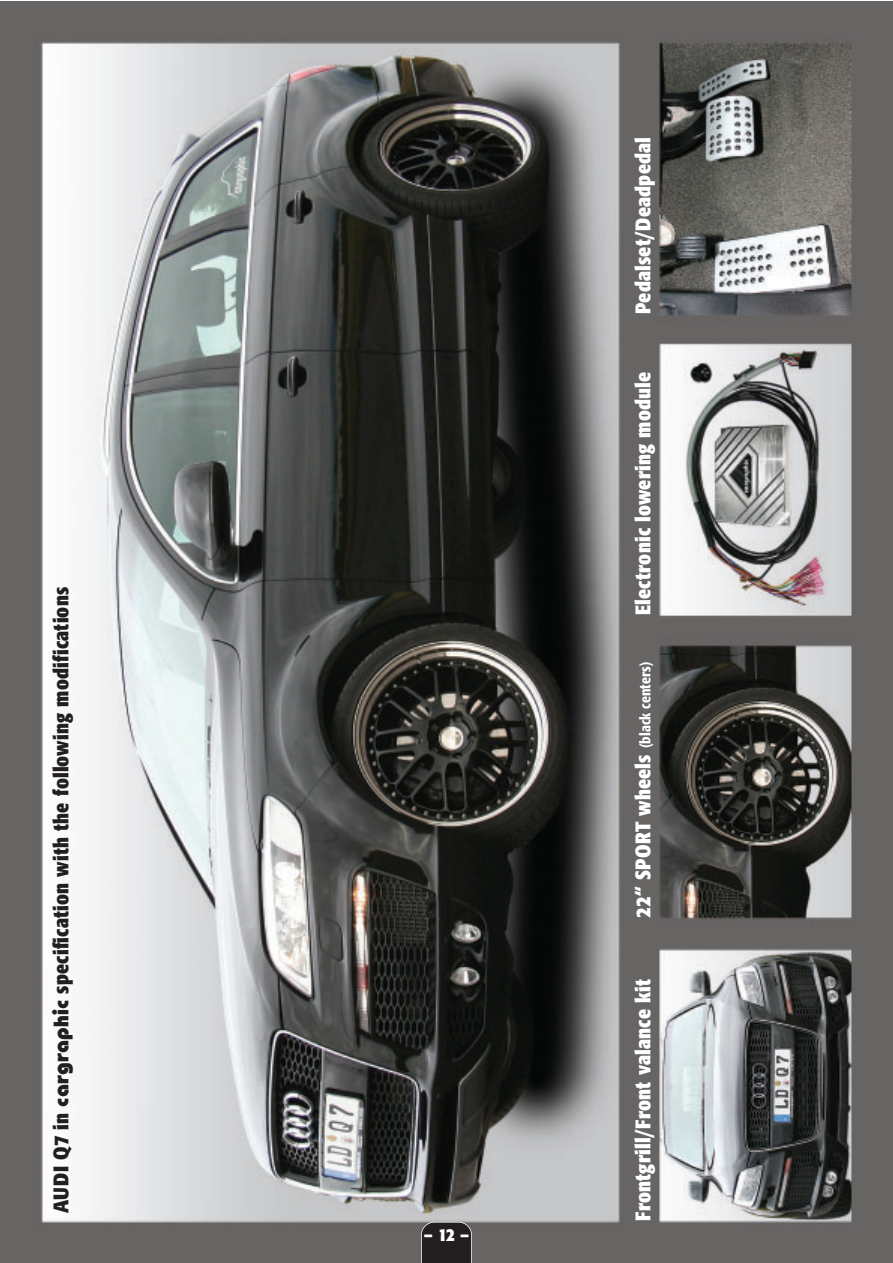
<style>
.page{position:relative;width:893px;height:1263px;background:#fff}
.page>*{position:absolute;margin:0;border:0;box-sizing:border-box;transform-origin:0 0}
.t1{font:700 21px "Formata Condensed BQ";letter-spacing:.01em;color:#fff}
.t2{font:700 21px "Formata Condensed BQ";letter-spacing:.01em;color:#231f20}
.t3{font:700 18px "Formata Condensed BQ";color:#fff}
.s1{font-family:"Bauhaus";font-weight:800}
.s2{font-weight:500;font-size:15px}
</style>
<div class="page">
<img style="left:0;top:1px;width:892px;height:1262px">
<svg style="left:421px;top:1222px;width:51px;height:41px;background:#2e2b2b"></svg>
<p class="t2" style="left:53px;top:1213px;width:628px;rotate:-90deg">AUDI Q7 in <span class="s1">cargraphic</span> specification with the following modifications</p>
<p class="t3" style="left:424px;top:1227px;width:47px">– 12 –</p>
<p class="t1" style="left:635px;top:314px;width:178px;rotate:-90deg">Pedalset/Deadpedal</p>
<p class="t1" style="left:635px;top:615px;width:245px;rotate:-90deg">Electronic lowering module</p>
<p class="t1" style="left:635px;top:918px;width:258px;rotate:-90deg">22“ SPORT wheels <span class="s2">(black centers)</span></p>
<p class="t1" style="left:635px;top:1221px;width:243px;rotate:-90deg">Frontgrill/Front valance kit</p>
</div>
